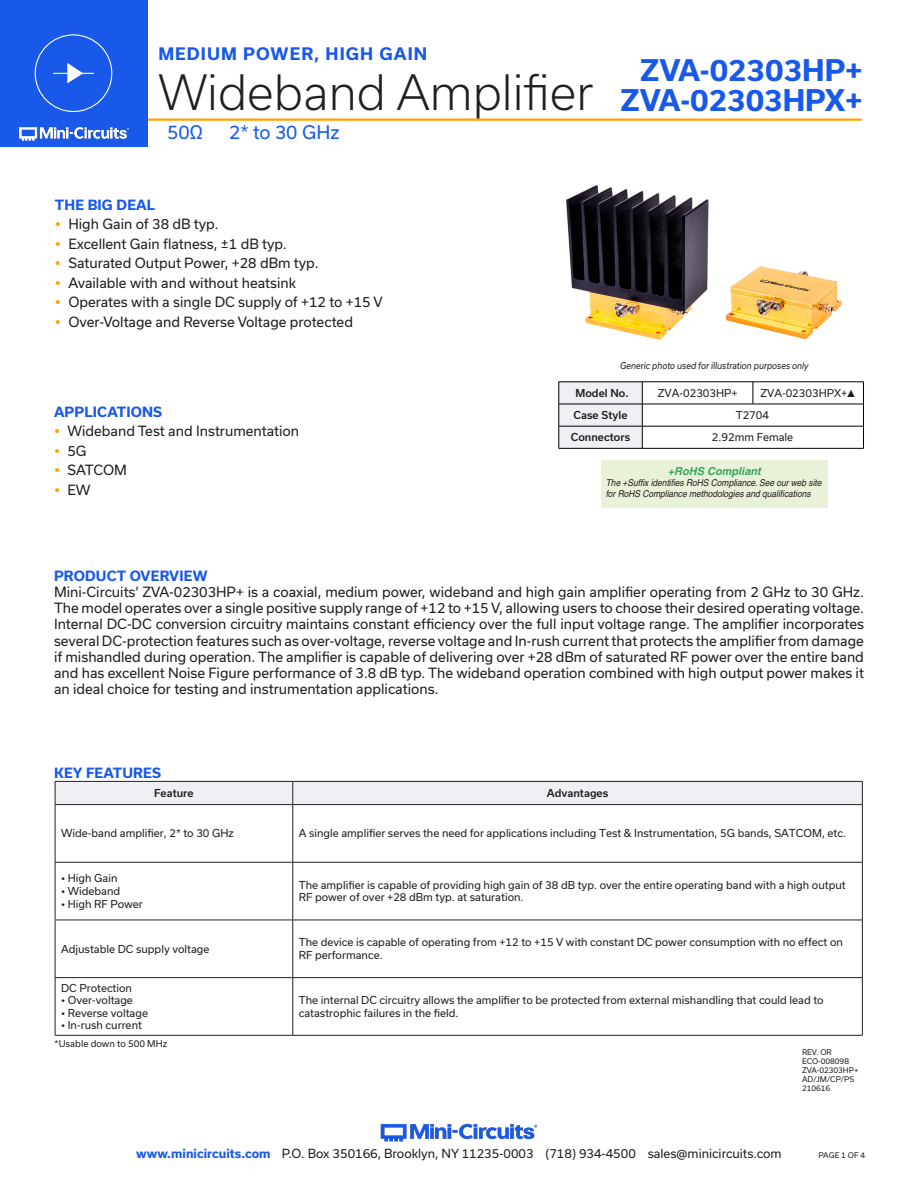
<style>
.page{position:relative;width:918px;height:1188px;background:#fff}
.page>*{position:absolute;margin:0;border:0;box-sizing:border-box;transform-origin:0 0}
.t1{font:300 46.5px "Usual";color:#231f20}
.t2{font:700 28.5px/30px "Usual";color:#1859ea;text-align:right}
.Frequency{font:18px "Usual";color:#1859ea}
.t3{font:700 16.5px "Usual";letter-spacing:.065em;color:#1859ea}
.Regular_Copy{font:13.5px/16.2px "Usual";color:#231f20;text-align:justify}
.Blue_Headers{font:700 13.5px "Usual";letter-spacing:.015em;color:#1859ea}
.t4{font:12px "Usual";color:#231f20}
.t5{font:italic 700 10.95px "Helvetica";color:rgb(13 147 68/.8)}
.Table_Body_Left_Just{font:10.5px/12.6px "Usual";color:#231f20}
.Table_Header_Center{font:500 10.5px "Usual";color:#231f20}
.Table_Body_Center{font:10.5px "Usual";color:#231f20}
.t6{font:italic 9.45px/11.2px "Helvetica";letter-spacing:-.005em;color:#231f20;scale:.9 1}
.t7{font:italic 9px "Usual";color:#231f20;scale:.9 1}
.Notes{font:9px "Usual";color:#231f20}
.Revision{font:7.5px "Usual";color:#231f20}
.s1{font-family:"Arial Narrow"}
.s2{font-weight:700;color:#1859ea}
</style>
<div class="page">
<img style="left:380px;top:1123px;width:158px;height:19px">
<hr style="left:129px;top:118px;width:733px;height:3px;background:#ffa300">
<div style="left:0;top:0;width:147px;height:147px;background:#1859ea"></div>
<img style="left:19px;top:126px;width:110px;height:15px">
<div style="left:35px;top:34px;width:77px;height:78px;border:1px solid #fff;border-radius:50%"></div>
<hr style="left:53px;top:73px;width:41px;height:1px;background:#fff">
<svg style="left:67px;top:63px;width:16px;height:20px"></svg>
<div style="left:55px;top:781px;width:808px;height:23px;background:#efeff4"></div>
<hr style="left:55px;top:804px;width:238px;height:1px;background:#231f20">
<hr style="left:55px;top:805px;width:1px;height:57px;background:#231f20">
<hr style="left:293px;top:804px;width:570px;height:1px;background:#231f20">
<hr style="left:293px;top:805px;width:1px;height:57px;background:#231f20">
<hr style="left:862px;top:805px;width:1px;height:57px;background:#231f20">
<hr style="left:55px;top:862px;width:238px;height:1px;background:#231f20">
<hr style="left:55px;top:862px;width:1px;height:58px;background:#231f20">
<hr style="left:293px;top:862px;width:570px;height:1px;background:#231f20">
<hr style="left:293px;top:862px;width:1px;height:58px;background:#231f20">
<hr style="left:862px;top:862px;width:1px;height:58px;background:#231f20">
<hr style="left:55px;top:920px;width:238px;height:1px;background:#231f20">
<hr style="left:55px;top:920px;width:1px;height:57px;background:#231f20">
<hr style="left:293px;top:920px;width:570px;height:1px;background:#231f20">
<hr style="left:293px;top:920px;width:1px;height:57px;background:#231f20">
<hr style="left:862px;top:920px;width:1px;height:57px;background:#231f20">
<hr style="left:55px;top:977px;width:238px;height:1px;background:#231f20">
<hr style="left:55px;top:978px;width:1px;height:57px;background:#231f20">
<hr style="left:293px;top:977px;width:570px;height:1px;background:#231f20">
<hr style="left:293px;top:978px;width:1px;height:57px;background:#231f20">
<hr style="left:862px;top:978px;width:1px;height:57px;background:#231f20">
<hr style="left:55px;top:1035px;width:238px;height:1px;background:#231f20">
<hr style="left:293px;top:1035px;width:570px;height:1px;background:#231f20">
<img style="left:566px;top:185px;width:143px;height:155px">
<img style="left:726px;top:266px;width:116px;height:74px">
<div style="left:601px;top:461px;width:226px;height:47px;background:#e9f2d8"></div>
<hr style="left:642px;top:382px;width:111px;height:1px;background:#000">
<hr style="left:753px;top:382px;width:111px;height:1px;background:#000">
<svg style="left:753px;top:382px;width:1px;height:22px"></svg>
<hr style="left:642px;top:404px;width:111px;height:1px;background:#000">
<hr style="left:753px;top:404px;width:111px;height:1px;background:#000">
<hr style="left:642px;top:426px;width:111px;height:1px;background:#000">
<svg style="left:559px;top:382px;width:84px;height:66px"></svg>
<hr style="left:753px;top:426px;width:111px;height:1px;background:#000">
<svg style="left:863px;top:383px;width:1px;height:65px"></svg>
<hr style="left:559px;top:448px;width:83px;height:1px;background:#000">
<hr style="left:642px;top:448px;width:111px;height:1px;background:#000">
<hr style="left:753px;top:448px;width:111px;height:1px;background:#000">
<p class="t3" style="left:158px;top:45px;width:270px">MEDIUM POWER, HIGH GAIN</p>
<h1 class="t1" style="left:158px;top:66px;width:437px">Wideband Amplifier</h1>
<p class="Frequency" style="left:167px;top:122px;width:37px">50Ω</p>
<p class="Frequency" style="left:229px;top:122px;width:112px">2* to 30 GHz</p>
<p class="Blue_Headers" style="left:55px;top:197px;width:102px">THE BIG DEAL</p>
<p class="Regular_Copy" style="left:68px;top:216px;width:152px">High Gain of 38 dB typ.</p>
<p class="Regular_Copy" style="left:68px;top:235px;width:220px">Excellent Gain flatness, ±1 dB typ.</p>
<p class="Regular_Copy" style="left:68px;top:255px;width:252px">Saturated Output Power, +28 dBm typ.</p>
<p class="Regular_Copy" style="left:68px;top:274px;width:229px">Available with and without heatsink</p>
<p class="Regular_Copy" style="left:68px;top:294px;width:316px">Operates with a single DC supply of +12 to +15 V</p>
<p class="Regular_Copy" style="left:68px;top:313px;width:286px">Over-Voltage and Reverse Voltage protected</p>
<h2 class="t2" style="left:621px;top:55px;width:244px">ZVA-02303HP+<br>ZVA-02303HPX+</h2>
<p class="t7" style="left:620px;top:361px;width:211px">Generic photo used for illustration purposes only</p>
<p class="Blue_Headers" style="left:54px;top:404px;width:110px">APPLICATIONS</p>
<p class="Regular_Copy" style="left:68px;top:423px;width:233px">Wideband Test and Instrumentation</p>
<p class="Regular_Copy" style="left:68px;top:443px;width:21px">5G</p>
<p class="Regular_Copy" style="left:68px;top:462px;width:61px">SATCOM</p>
<p class="Regular_Copy" style="left:68px;top:482px;width:25px">EW</p>
<p class="Table_Header_Center" style="left:575px;top:387px;width:55px">Model No.</p>
<p class="Table_Body_Center" style="left:658px;top:387px;width:81px">ZVA-02303HP+</p>
<p class="Table_Body_Center" style="left:760px;top:387px;width:99px">ZVA-02303HPX+<span class="s1">▲</span></p>
<p class="Table_Header_Center" style="left:574px;top:409px;width:55px">Case Style</p>
<p class="Table_Body_Center" style="left:736px;top:409px;width:35px">T2704</p>
<p class="Table_Header_Center" style="left:571px;top:431px;width:61px">Connectors</p>
<p class="Table_Body_Center" style="left:712px;top:431px;width:83px">2.92mm Female</p>
<p class="t5" style="left:668px;top:464px;width:95px">+RoHS Compliant</p>
<p class="t6" style="left:606px;top:477px;width:241px">The +Suffix identifies RoHS Compliance. See our web site for RoHS Compliance methodologies and qualifications</p>
<p class="Blue_Headers" style="left:54px;top:568px;width:155px">PRODUCT OVERVIEW</p>
<p class="Regular_Copy" style="left:54px;top:584px;width:812px">Mini-Circuits’ ZVA-02303HP+ is a coaxial, medium power, wideband and high gain amplifier operating from 2 GHz to 30 GHz.<br>The model operates over a single positive supply range of +12 to +15 V, allowing users to choose their desired operating voltage.<br>Internal DC-DC conversion circuitry maintains constant efficiency over the full input voltage range. The amplifier incorporates several DC-protection features such as over-voltage, reverse voltage and In-rush current that protects the amplifier from damage if mishandled during operation. The amplifier is capable of delivering over +28 dBm of saturated RF power over the entire band and has excellent Noise Figure performance of 3.8 dB typ. The wideband operation combined with high output power makes it an ideal choice for testing and instrumentation applications.</p>
<p class="Blue_Headers" style="left:54px;top:765px;width:108px">KEY FEATURES</p>
<p class="Table_Header_Center" style="left:154px;top:787px;width:41px">Feature</p>
<p class="Table_Header_Center" style="left:547px;top:787px;width:63px">Advantages</p>
<p class="Table_Body_Left_Just" style="left:61px;top:827px;width:174px">Wide-band amplifier, 2* to 30 GHz</p>
<p class="Table_Body_Left_Just" style="left:299px;top:827px;width:549px">A single amplifier serves the need for applications including Test &amp; Instrumentation, 5G bands, SATCOM, etc.</p>
<p class="Table_Body_Left_Just" style="left:61px;top:872px;width:58px">• High Gain</p>
<p class="Table_Body_Left_Just" style="left:61px;top:885px;width:61px">• Wideband</p>
<p class="Table_Body_Left_Just" style="left:61px;top:897px;width:83px">• High RF Power</p>
<p class="Table_Body_Left_Just" style="left:299px;top:879px;width:548px">The amplifier is capable of providing high gain of 38 dB typ. over the entire operating band with a high output<br>RF power of over +28 dBm typ. at saturation.</p>
<p class="Table_Body_Left_Just" style="left:61px;top:942px;width:150px">Adjustable DC supply voltage</p>
<p class="Table_Body_Left_Just" style="left:299px;top:936px;width:546px">The device is capable of operating from +12 to +15 V with constant DC power consumption with no effect on<br>RF performance.</p>
<p class="Table_Body_Left_Just" style="left:61px;top:981px;width:72px">DC Protection</p>
<p class="Table_Body_Left_Just" style="left:61px;top:994px;width:73px">• Over-voltage</p>
<p class="Table_Body_Left_Just" style="left:61px;top:1006px;width:88px">• Reverse voltage</p>
<p class="Table_Body_Left_Just" style="left:61px;top:1019px;width:82px">• In-rush current</p>
<p class="Table_Body_Left_Just" style="left:299px;top:994px;width:526px">The internal DC circuitry allows the amplifier to be protected from external mishandling that could lead to catastrophic failures in the field.</p>
<p class="Notes" style="left:55px;top:1039px;width:114px">*Usable down to 500 MHz</p>
<p class="Revision" style="left:802px;top:1048px;width:31px">REV. OR</p>
<p class="Revision" style="left:802px;top:1057px;width:48px">ECO-008098</p>
<p class="Revision" style="left:802px;top:1066px;width:58px">ZVA-02303HP+</p>
<p class="Revision" style="left:802px;top:1075px;width:54px">AD/JM/CP/PS</p>
<p class="Revision" style="left:802px;top:1084px;width:30px">210616</p>
<p class="t4" style="left:136px;top:1146px;width:647px"><span class="s2">www.minicircuits.com</span> P.O. Box 350166, Brooklyn, NY 11235-0003 (718) 934-4500 sales@minicircuits.com</p>
<p class="Revision" style="left:819px;top:1151px;width:48px">PAGE 1 OF 4</p>
</div>
